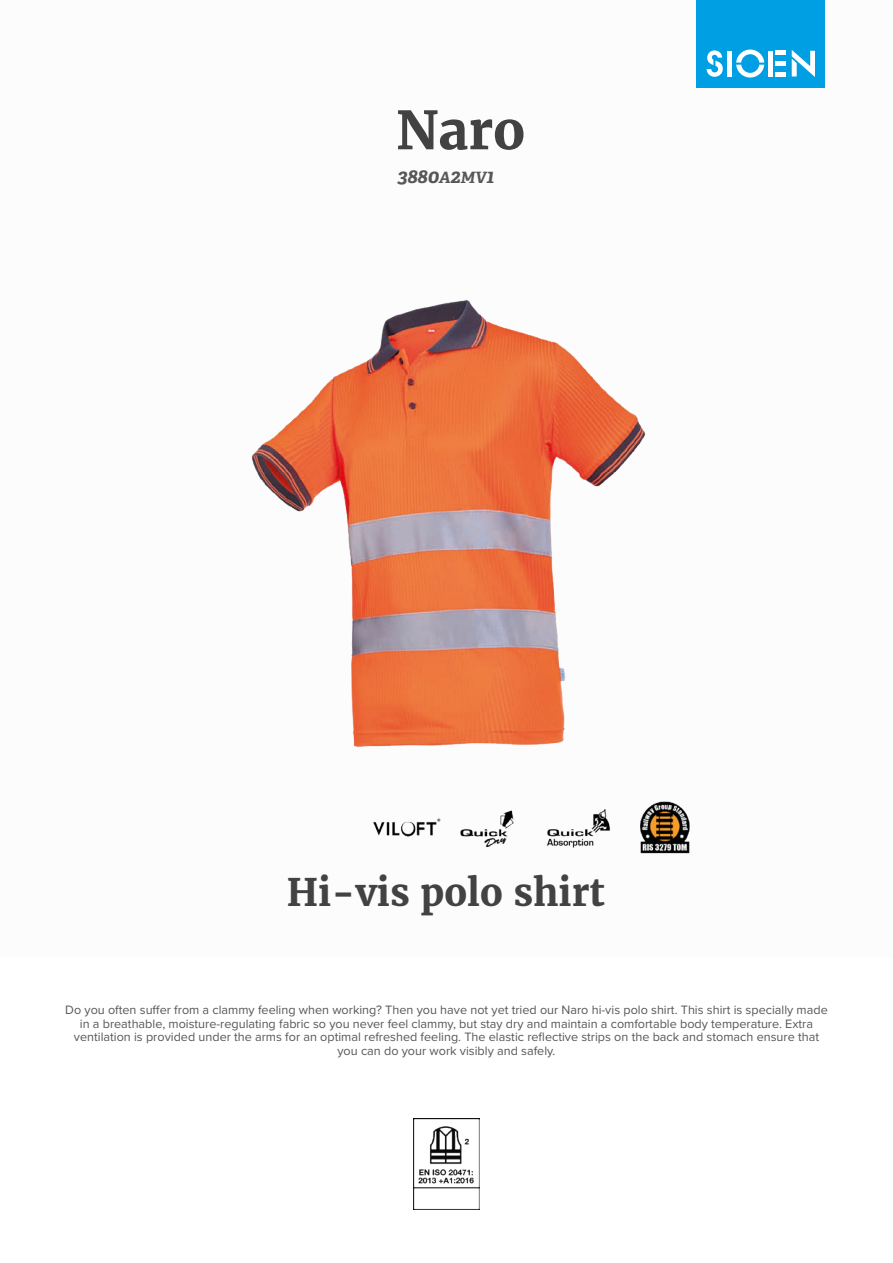
<style>
.page{position:relative;width:893px;height:1263px;background:#fff}
.page>*{position:absolute;margin:0;border:0;box-sizing:border-box;transform-origin:0 0}
.t1{font:700 52.5px "Merriweather";color:#424243}
.t2{font:700 37.5px "Merriweather";color:#424243}
.t3{font:italic 700 19.5px "Adelle";color:#575756}
.t4{font:12.6px/13.6px "Proxima Nova";color:#575756;text-align:center}
.s1{font-size:15.6px}
</style>
<div class="page">
<div style="left:697px;top:0;width:128px;height:88px;background:#009fe3"></div>
<svg style="left:707px;top:50px;width:16px;height:27px"></svg>
<svg style="left:736px;top:50px;width:28px;height:28px"></svg>
<div style="left:727px;top:51px;width:5px;height:26px;background:#fff"></div>
<div style="left:768px;top:51px;width:5px;height:26px;background:#fff"></div>
<div style="left:775px;top:72px;width:11px;height:5px;background:#fff"></div>
<div style="left:775px;top:61px;width:11px;height:5px;background:#fff"></div>
<hr style="left:775px;top:51px;width:11px;height:4px;background:#fff">
<svg style="left:792px;top:50px;width:23px;height:27px"></svg>
<img style="left:688px;top:817px;width:2px;height:37px">
<img style="left:413px;top:1118px;width:67px;height:92px">
<img style="left:252px;top:300px;width:436px;height:554px">
<h1 class="t1" style="left:396px;top:95px;width:130px">Naro</h1>
<h3 class="t3" style="left:397px;top:164px;width:98px">3880<span class="s1">A</span>2<span class="s1">MV</span>1</h3>
<h2 class="t2" style="left:287px;top:867px;width:320px">Hi-vis polo shirt</h2>
<p class="t4" style="left:65px;top:1002px;width:764px">Do you often suffer from a clammy feeling when working? Then you have not yet tried our Naro hi-vis polo shirt. This shirt is specially made in a breathable, moisture-regulating fabric so you never feel clammy, but stay dry and maintain a comfortable body temperature. Extra ventilation is provided under the arms for an optimal refreshed feeling. The elastic reflective strips on the back and stomach ensure that you can do your work visibly and safely.</p>
</div>
